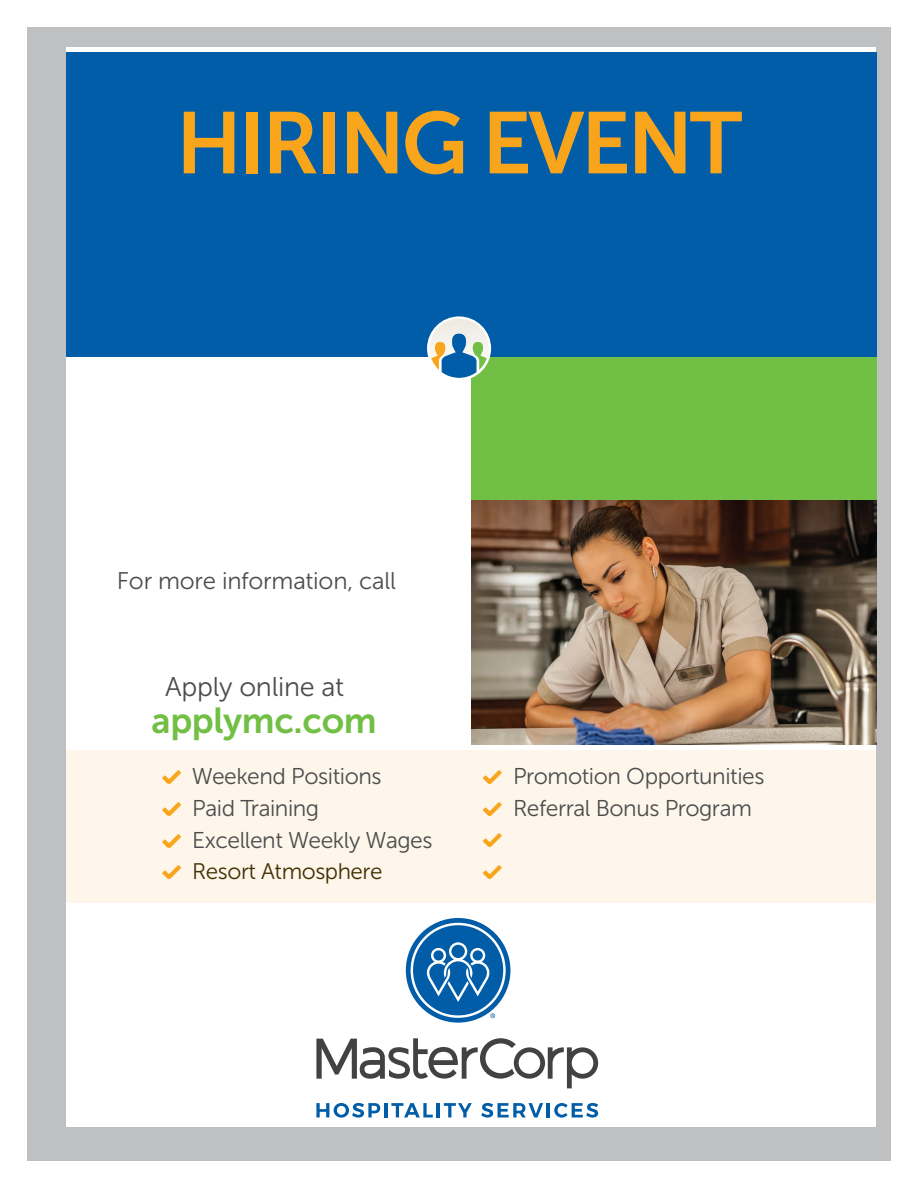
<style>
.page{position:relative;width:918px;height:1188px;background:#fff}
.page>*{position:absolute;margin:0;border:0;box-sizing:border-box;transform-origin:0 0}
.t1{font:86.85px "Museo Sans 700";letter-spacing:-.04em;color:#f9a51b}
.t2{font:36px "Museo Sans 700";letter-spacing:-.01em;color:#71bf44}
.t3{font:27px "Museo Sans 300";letter-spacing:-.01em;color:#4b4c4d}
.t4{font:24px "Museo Sans 300";letter-spacing:-.01em;color:#4b4c4d}
.t5{font:22.8px "Museo Sans 300";letter-spacing:-.02em;color:#4b4c4d}
.t6{font:22.5px "Museo Sans 300";letter-spacing:-.02em;color:#402f00}
.t7{font:22.5px "Pictos";color:#f9a51b}
.s1{font-family:"Pictos";font-size:22.5px;color:#f9a51b}
.s2{font-family:"Pictos";color:#f9a51b}
</style>
<div class="page">
<div style="left:27px;top:27px;width:864px;height:1134px;background:#bfc0c2"></div>
<div style="left:66px;top:47px;width:810px;height:1080px;background:#fff"></div>
<div style="left:66px;top:750px;width:810px;height:153px;background:#fef6eb"></div>
<div style="left:66px;top:52px;width:810px;height:305px;background:#015da8"></div>
<div style="left:471px;top:357px;width:405px;height:145px;background:#71bf44"></div>
<img style="left:471px;top:500px;width:405px;height:244px">
<svg style="left:406px;top:918px;width:104px;height:105px"></svg>
<svg style="left:316px;top:1103px;width:64px;height:15px"></svg>
<hr style="left:384px;top:1103px;width:4px;height:14px;background:#015da7">
<svg style="left:391px;top:1103px;width:42px;height:14px"></svg>
<hr style="left:437px;top:1103px;width:3px;height:14px;background:#015da7">
<svg style="left:444px;top:1103px;width:28px;height:14px"></svg>
<svg style="left:481px;top:1103px;width:62px;height:15px"></svg>
<hr style="left:547px;top:1103px;width:3px;height:14px;background:#015da7">
<svg style="left:554px;top:1103px;width:44px;height:15px"></svg>
<svg style="left:316px;top:1038px;width:282px;height:50px"></svg>
<svg style="left:427px;top:316px;width:64px;height:62px"></svg>
<p class="t1" style="left:176px;top:95px;width:568px">HIRING EVENT</p>
<p class="t4" style="left:117px;top:568px;width:281px">For more information, call</p>
<p class="t3" style="left:165px;top:672px;width:181px">Apply online at</p>
<p class="t2" style="left:151px;top:700px;width:227px">applymc.com</p>
<p class="t5" style="left:162px;top:763px;width:221px"><span class="s1">3</span> Weekend Positions</p>
<p class="t5" style="left:162px;top:795px;width:159px"><span class="s1">3</span> Paid Training</p>
<p class="t5" style="left:162px;top:827px;width:272px"><span class="s1">3</span> Excellent Weekly Wages</p>
<p class="t6" style="left:162px;top:859px;width:222px"><span class="s2">3</span> Resort Atmosphere</p>
<p class="t5" style="left:483px;top:763px;width:283px"><span class="s1">3</span> Promotion Opportunities</p>
<p class="t5" style="left:483px;top:795px;width:271px"><span class="s1">3</span> Referral Bonus Program</p>
<p class="t7" style="left:483px;top:830px;width:21px">3</p>
<p class="t7" style="left:483px;top:862px;width:21px">3</p>
</div>
